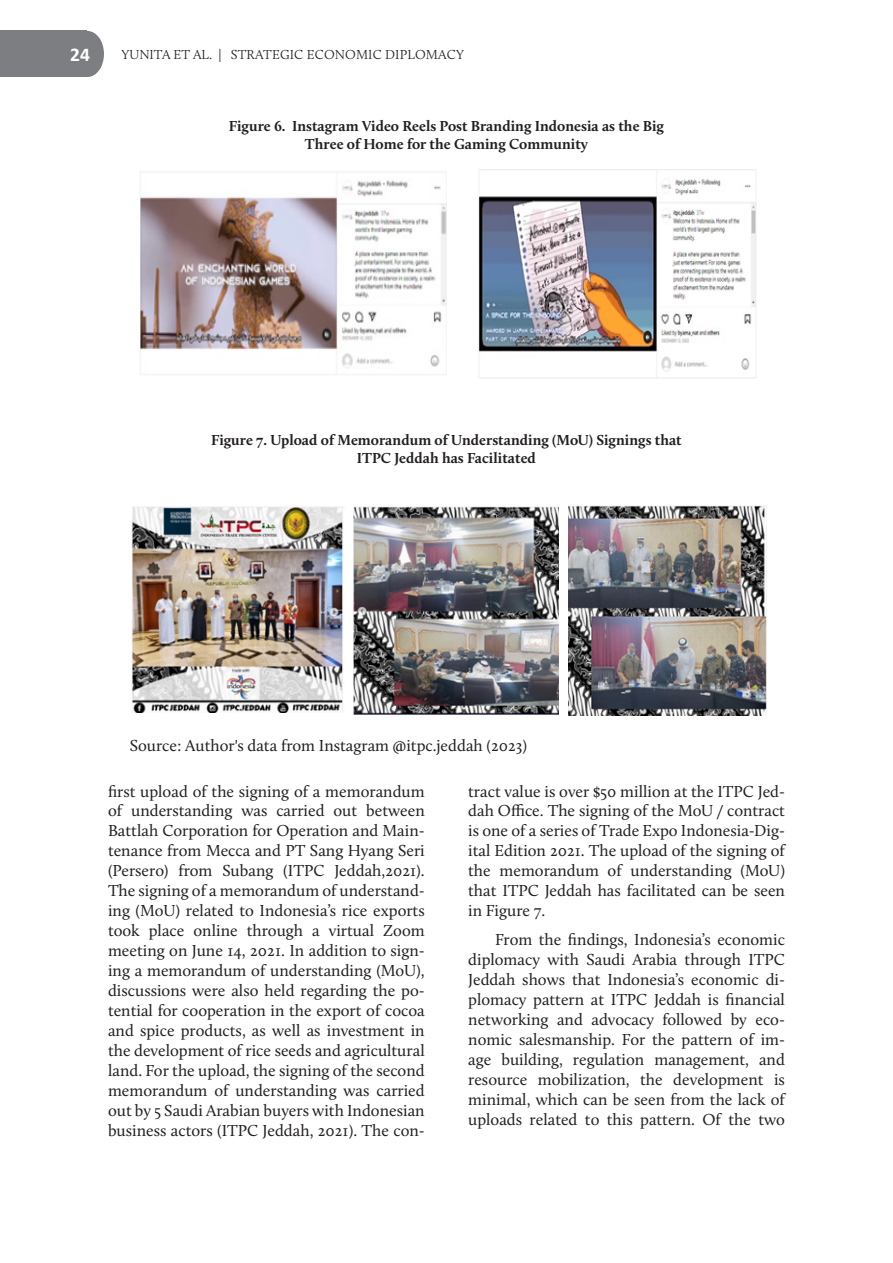
<style>
.page{position:relative;width:893px;height:1263px;background:#fff}
.page>*{position:absolute;margin:0;border:0;box-sizing:border-box;transform-origin:0 0}
.t1{font:700 19.5px "Calibri";color:#fff}
.Content_Paragraph{font:16.5px/20px "Calluna";color:#231f20;text-align:justify}
.t2{font:700 15px/18px "Calluna";color:#231f20;text-align:center}
.t3{font:300 13.5px "Calluna";letter-spacing:.01em;color:#231f20}
</style>
<div class="page">
<div style="left:0;top:31px;width:87px;height:46px;background:#7c7e81"></div>
<div style="left:71px;top:31px;width:33px;height:46px;background:#7c7e81;border-radius:50%"></div>
<img style="left:140px;top:172px;width:306px;height:203px">
<img style="left:478px;top:169px;width:279px;height:209px">
<img style="left:131px;top:506px;width:213px;height:207px">
<img style="left:353px;top:507px;width:206px;height:207px">
<img style="left:568px;top:506px;width:198px;height:210px">
<p class="t1" style="left:70px;top:40px;width:21px">24</p>
<p class="t3" style="left:122px;top:46px;width:344px">YUNITA ET AL. | STRATEGIC ECONOMIC DIPLOMACY</p>
<p class="t2" style="left:229px;top:117px;width:437px">Figure 6. Instagram Video Reels Post Branding Indonesia as the Big<br>Three of Home for the Gaming Community</p>
<p class="t2" style="left:211px;top:431px;width:472px">Figure 7. Upload of Memorandum of Understanding (MoU) Signings that<br>ITPC Jeddah has Facilitated</p>
<p class="Content_Paragraph" style="left:130px;top:735px;width:399px">Source: Author's data from Instagram @itpc.jeddah (2023)</p>
<p class="Content_Paragraph" style="left:108px;top:781px;width:318px">first upload of the signing of a memorandum of understanding was carried out between Battlah Corporation for Operation and Main&shy;tenance from Mecca and PT Sang Hyang Seri (Persero) from Subang (ITPC Jeddah,2021).<br>The signing of a memorandum of understand&shy;ing (MoU) related to Indonesia’s rice exports took place online through a virtual Zoom meeting on June 14, 2021. In addition to sign&shy;ing a memorandum of understanding (MoU), discussions were also held regarding the po&shy;tential for cooperation in the export of cocoa and spice products, as well as investment in the development of rice seeds and agricultural land. For the upload, the signing of the second memorandum of understanding was carried out by 5 Saudi Arabian buyers with Indonesian business actors (ITPC Jeddah, 2021). The con-</p>
<p class="Content_Paragraph" style="left:468px;top:781px;width:318px">tract value is over $50 million at the ITPC Jed&shy;dah Office. The signing of the MoU / contract is one of a series of Trade Expo Indonesia-Dig&shy;ital Edition 2021. The upload of the signing of the memorandum of understanding (MoU) that ITPC Jeddah has facilitated can be seen in Figure 7.</p>
<p class="Content_Paragraph" style="left:468px;top:929px;width:318px;text-indent:27px">From the findings, Indonesia’s economic diplomacy with Saudi Arabia through ITPC Jeddah shows that Indonesia’s economic di&shy;plomacy pattern at ITPC Jeddah is financial networking and advocacy followed by eco&shy;nomic salesmanship. For the pattern of im&shy;age building, regulation management, and resource mobilization, the development is minimal, which can be seen from the lack of uploads related to this pattern. Of the two</p>
</div>
